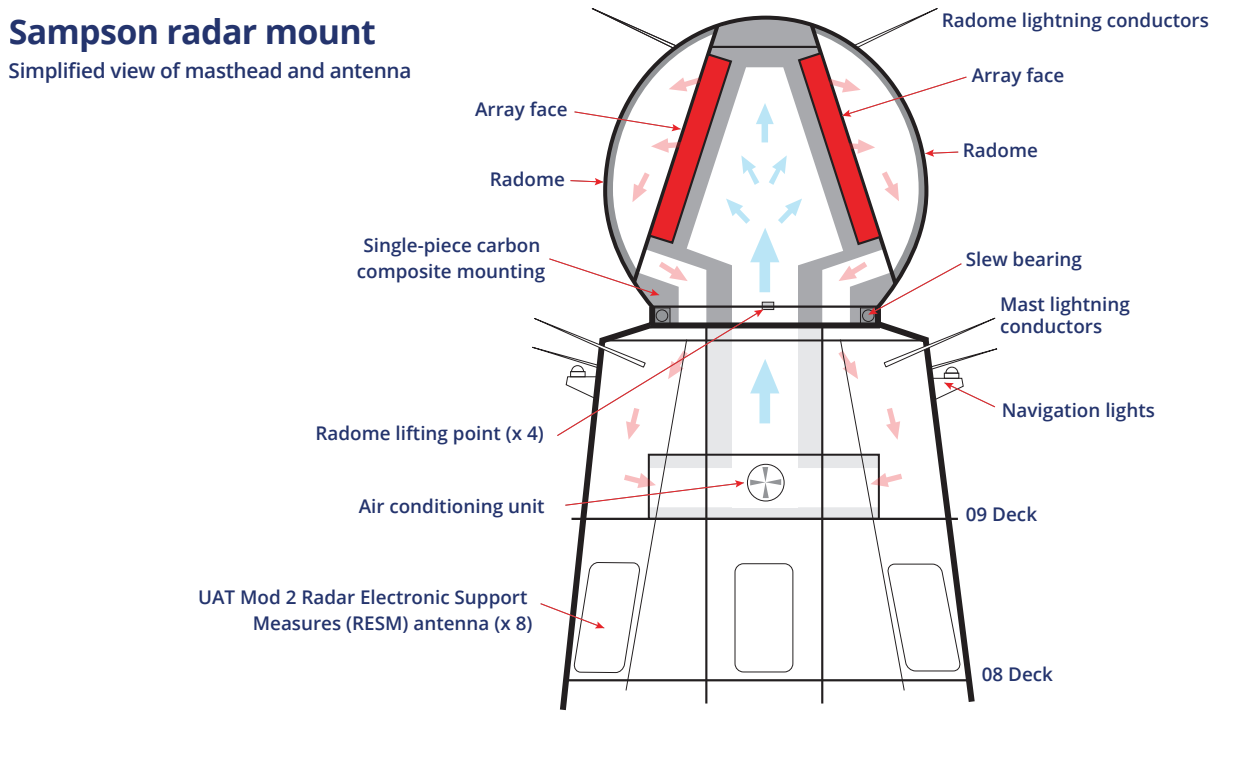
<style>
.page{position:relative;width:1236px;height:765px;background:#fff}
.page>*{position:absolute;margin:0;border:0;box-sizing:border-box;transform-origin:0 0}
.t1{font:700 34px "Open Sans";letter-spacing:-.02em;color:#24346d}
.t2{font:600 20.7px "Open Sans";letter-spacing:-.015em;color:#24346d}
.t3{font:600 18.9px/25.9px "Open Sans";color:#24346d}
</style>
<div class="page">
<svg style="left:532px;top:8px;width:465px;height:682px"></svg>
<h1 class="t1" style="left:9px;top:7px;width:369px">Sampson radar mount</h1>
<p class="t2" style="left:9px;top:56px;width:404px">Simplified view of masthead and antenna</p>
<p class="t3" style="left:475px;top:95px;width:94px">Array face</p>
<p class="t3" style="left:490px;top:166px;width:77px">Radome</p>
<p class="t3" style="left:357px;top:231px;width:190px;text-align:center">Single-piece carbon composite mounting</p>
<p class="t3" style="left:315px;top:419px;width:230px">Radome lifting point (x 4)</p>
<p class="t3" style="left:359px;top:492px;width:187px">Air conditioning unit</p>
<p class="t3" style="left:198px;top:583px;width:336px;text-align:right">UAT Mod 2 Radar Electronic Support<br>Measures (RESM) antenna (x 8)</p>
<p class="t3" style="left:941px;top:7px;width:269px">Radome lightning conductors</p>
<p class="t3" style="left:971px;top:62px;width:94px">Array face</p>
<p class="t3" style="left:962px;top:137px;width:77px">Radome</p>
<p class="t3" style="left:965px;top:245px;width:118px">Slew bearing</p>
<p class="t3" style="left:1000px;top:292px;width:131px;line-height:22px">Mast lightning conductors</p>
<p class="t3" style="left:1001px;top:396px;width:155px">Navigation lights</p>
<p class="t3" style="left:965px;top:500px;width:73px">09 Deck</p>
<p class="t3" style="left:981px;top:660px;width:73px">08 Deck</p>
</div>
